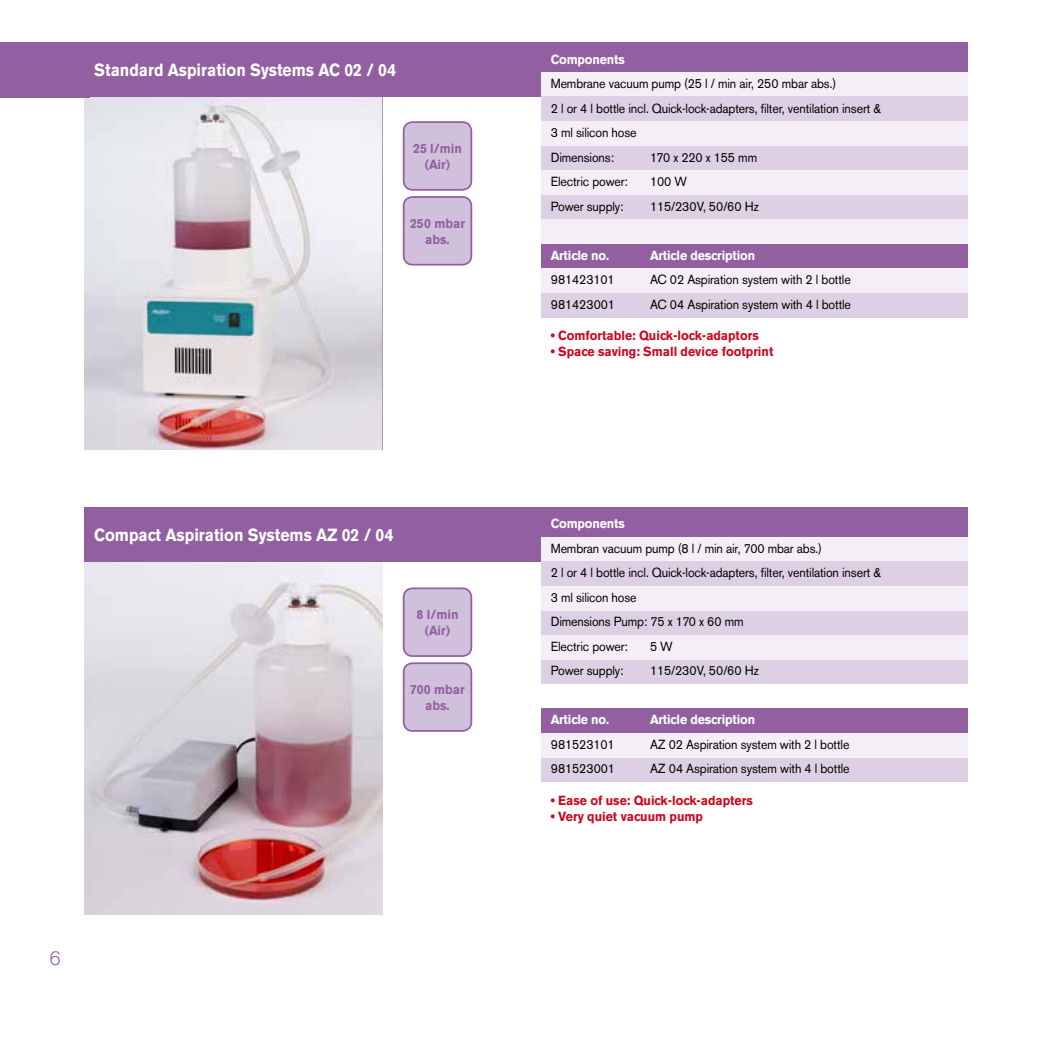
<style>
.page{position:relative;width:1042px;height:1042px;background:#fff}
.page>*{position:absolute;margin:0;border:0;box-sizing:border-box;transform-origin:0 0}
.t1{font:300 19.25px "Akzidenz Grotesk BE";color:#9260a0}
.t2{font:700 17.5px "Akzidenz Grotesk BE";color:#fff;scale:.9 1}
.t3{font:13.12px/24.5px "Akzidenz Grotesk BE";letter-spacing:-.01em;color:#000;scale:.94 1}
.t4{font:700 13.12px "Akzidenz Grotesk BE";color:#cd071e;scale:.94 1}
.t5{font:700 13.12px "Akzidenz Grotesk BE";letter-spacing:-.01em;color:#fff;scale:.94 1}
.t6{font:700 13.12px/15.8px "Akzidenz Grotesk BE";color:#9260a0;text-align:center;scale:.94 1}
.s1{font-weight:700;color:#fff}
</style>
<div class="page">
<img style="left:85px;top:97px;width:296px;height:353px">
<img style="left:84px;top:562px;width:298px;height:353px">
<div style="left:84px;top:507px;width:883px;height:55px;background:#9260a0"></div>
<div style="left:84px;top:42px;width:883px;height:55px;background:#9260a0"></div>
<div style="left:0;top:42px;width:89px;height:56px;background:#9260a0"></div>
<div style="left:541px;top:72px;width:426px;height:25px;background:#f4eff6"></div>
<div style="left:541px;top:97px;width:426px;height:24px;background:#ddd0e4"></div>
<div style="left:541px;top:146px;width:426px;height:24px;background:#ddd0e4"></div>
<div style="left:541px;top:195px;width:426px;height:24px;background:#ddd0e4"></div>
<div style="left:541px;top:244px;width:426px;height:24px;background:#9260a0"></div>
<div style="left:541px;top:293px;width:426px;height:24px;background:#ddd0e4"></div>
<div style="left:541px;top:121px;width:426px;height:25px;background:#f4eff6"></div>
<div style="left:541px;top:170px;width:426px;height:25px;background:#f4eff6"></div>
<div style="left:541px;top:219px;width:426px;height:25px;background:#f4eff6"></div>
<div style="left:541px;top:268px;width:426px;height:25px;background:#f4eff6"></div>
<div style="left:541px;top:537px;width:426px;height:24px;background:#f4eff6"></div>
<div style="left:541px;top:561px;width:426px;height:25px;background:#ddd0e4"></div>
<div style="left:541px;top:610px;width:426px;height:25px;background:#ddd0e4"></div>
<div style="left:541px;top:659px;width:426px;height:25px;background:#ddd0e4"></div>
<div style="left:541px;top:708px;width:426px;height:25px;background:#9260a0"></div>
<div style="left:541px;top:757px;width:426px;height:25px;background:#ddd0e4"></div>
<div style="left:541px;top:586px;width:426px;height:24px;background:#f4eff6"></div>
<div style="left:541px;top:635px;width:426px;height:24px;background:#f4eff6"></div>
<div style="left:541px;top:733px;width:426px;height:24px;background:#f4eff6"></div>
<div style="left:404px;top:122px;width:67px;height:68px;background:#d1c0db;border-radius:9px"></div>
<div style="left:403px;top:121px;width:69px;height:70px;border:2px solid #9260a0;border-radius:9px"></div>
<div style="left:404px;top:197px;width:67px;height:68px;background:#d1c0db;border-radius:9px"></div>
<div style="left:403px;top:196px;width:69px;height:70px;border:2px solid #9260a0;border-radius:9px"></div>
<div style="left:404px;top:588px;width:67px;height:68px;background:#d1c0db;border-radius:9px"></div>
<div style="left:403px;top:587px;width:69px;height:70px;border:2px solid #9260a0;border-radius:9px"></div>
<div style="left:404px;top:663px;width:67px;height:68px;background:#d1c0db;border-radius:9px"></div>
<div style="left:403px;top:662px;width:69px;height:70px;border:2px solid #9260a0;border-radius:9px"></div>
<p class="t2" style="left:94px;top:60px;width:337px">Standard Aspiration Systems AC 02 / 04</p>
<p class="t3" style="left:551px;top:47px;width:353px"><span class="s1">Components<br></span>Membrane vacuum pump (25 l / min air, 250 mbar abs.)<br>2 l or 4 l bottle incl. Quick-lock-adapters, filter, ventilation insert &amp;<br>3 ml silicon hose<br>Dimensions:</p>
<p class="t6" style="left:413px;top:141px;width:53px">25 l/min (Air)</p>
<p class="t3" style="left:650px;top:145px;width:115px">170 x 220 x 155 mm</p>
<p class="t6" style="left:410px;top:216px;width:60px">250 mbar abs.</p>
<p class="t3" style="left:551px;top:169px;width:84px">Electric power:</p>
<p class="t3" style="left:650px;top:169px;width:41px">100 W</p>
<p class="t3" style="left:551px;top:194px;width:79px">Power supply:</p>
<p class="t3" style="left:650px;top:194px;width:117px">115/230V, 50/60 Hz</p>
<p class="t5" style="left:551px;top:247px;width:64px">Article no.</p>
<p class="t5" style="left:650px;top:247px;width:113px">Article description</p>
<p class="t3" style="left:551px;top:267px;width:70px">981423101</p>
<p class="t3" style="left:650px;top:267px;width:215px">AC 02 Aspiration system with 2 l bottle</p>
<p class="t3" style="left:551px;top:292px;width:70px">981423001</p>
<p class="t3" style="left:650px;top:292px;width:215px">AC 04 Aspiration system with 4 l bottle</p>
<p class="t4" style="left:551px;top:328px;width:223px">• Comfortable: Quick-lock-adaptors</p>
<p class="t4" style="left:551px;top:344px;width:238px">• Space saving: Small device footprint</p>
<p class="t2" style="left:94px;top:525px;width:334px">Compact Aspiration Systems AZ 02 / 04</p>
<p class="t6" style="left:416px;top:607px;width:46px">8 l/min (Air)</p>
<p class="t6" style="left:410px;top:682px;width:59px">700 mbar abs.</p>
<p class="t1" style="left:50px;top:947px;width:13px">6</p>
<p class="t3" style="left:551px;top:511px;width:353px"><span class="s1">Components<br></span>Membran vacuum pump (8 l / min air, 700 mbar abs.)<br>2 l or 4 l bottle incl. Quick-lock-adapters, filter, ventilation insert &amp;<br>3 ml silicon hose<br>Dimensions Pump: 75 x 170 x 60 mm<br>Electric power:</p>
<p class="t3" style="left:650px;top:634px;width:26px">5 W</p>
<p class="t3" style="left:551px;top:658px;width:79px">Power supply:</p>
<p class="t3" style="left:650px;top:658px;width:117px">115/230V, 50/60 Hz</p>
<p class="t5" style="left:551px;top:712px;width:64px">Article no.</p>
<p class="t5" style="left:650px;top:712px;width:113px">Article description</p>
<p class="t3" style="left:551px;top:732px;width:70px">981523101</p>
<p class="t3" style="left:650px;top:732px;width:214px">AZ 02 Aspiration system with 2 l bottle</p>
<p class="t3" style="left:551px;top:756px;width:70px">981523001</p>
<p class="t3" style="left:650px;top:756px;width:214px">AZ 04 Aspiration system with 4 l bottle</p>
<p class="t4" style="left:551px;top:793px;width:216px">• Ease of use: Quick-lock-adapters</p>
<p class="t4" style="left:551px;top:808px;width:163px">• Very quiet vacuum pump</p>
</div>
